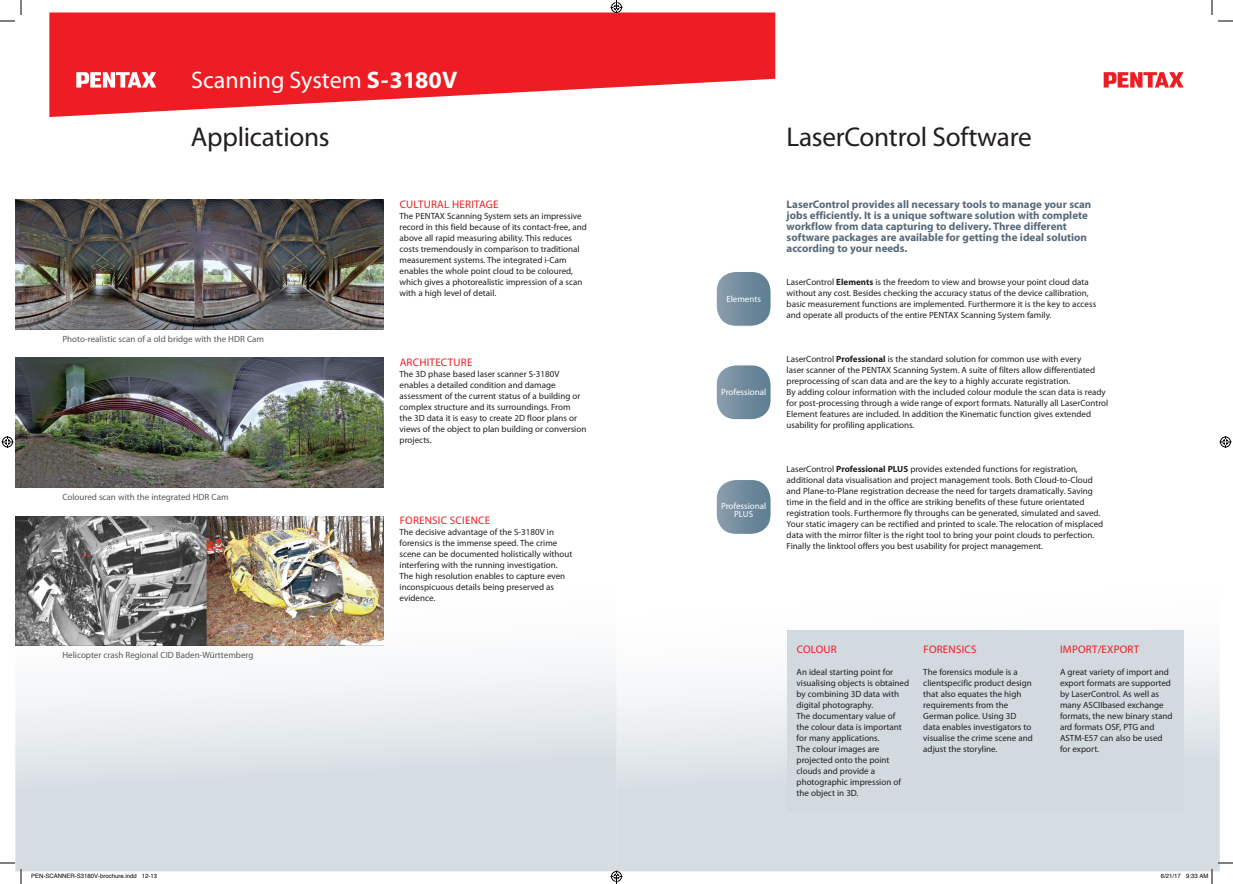
<style>
.page{position:relative;width:1233px;height:884px;background:#fff}
.page>*{position:absolute;margin:0;border:0;box-sizing:border-box;transform-origin:0 0}
.t1{font:27.2px "Myriad Pro";letter-spacing:-.01em;color:#231f20}
.t2{font:24px "Myriad Pro";color:#fff}
.t3{font:700 11px/11px "Myriad Pro";color:#576a7b}
.t4{font:11px "Myriad Pro";letter-spacing:.02em;color:#ee1d23}
.t5{font:9px/11px "Myriad Pro";color:#231f20}
.t6{font:9px "Myriad Pro";color:#57585a}
.t7{font:9px/8px "Myriad Pro";color:#fff;text-align:center}
.t8{font:6px "Helvetica";color:#000}
.s1{font-weight:700}
</style>
<div class="page">
<svg style="left:15px;top:662px;width:601px;height:209px;fill:#dae0e5"></svg>
<img style="left:15px;top:516px;width:369px;height:130px">
<img style="left:15px;top:358px;width:369px;height:129px">
<img style="left:15px;top:200px;width:369px;height:129px">
<svg style="left:616px;top:630px;width:603px;height:241px;fill:#d5dce2"></svg>
<div style="left:786px;top:631px;width:397px;height:181px;background:#d2d9df"></div>
<svg style="left:717px;top:273px;width:52px;height:52px;background:#7c94a5"></svg>
<div style="left:715px;top:271px;width:56px;height:56px;border:1px solid #fff;border-radius:20px"></div>
<svg style="left:717px;top:366px;width:52px;height:52px;background:#7c94a5"></svg>
<div style="left:715px;top:364px;width:56px;height:56px;border:1px solid #fff;border-radius:20px"></div>
<svg style="left:717px;top:481px;width:52px;height:52px;background:#7c94a5"></svg>
<div style="left:715px;top:479px;width:56px;height:56px;border:1px solid #fff;border-radius:20px"></div>
<svg style="left:1103px;top:72px;width:80px;height:16px"></svg>
<svg style="left:49px;top:12px;width:726px;height:105px;fill:#ee1d23"></svg>
<svg style="left:76px;top:72px;width:80px;height:16px"></svg>
<svg style="left:1218px;top:20px;width:15px;height:2px"></svg>
<svg style="left:1218px;top:862px;width:15px;height:2px"></svg>
<svg style="left:0;top:0;width:22px;height:22px"></svg>
<svg style="left:0;top:862px;width:22px;height:22px"></svg>
<svg style="left:1211px;top:0;width:1px;height:15px"></svg>
<svg style="left:2px;top:436px;width:12px;height:12px"></svg>
<svg style="left:1219px;top:436px;width:12px;height:12px"></svg>
<svg style="left:1160px;top:869px;width:52px;height:15px"></svg>
<svg style="left:610px;top:0;width:12px;height:14px"></svg>
<svg style="left:610px;top:870px;width:12px;height:14px"></svg>
<h2 class="t2" style="left:191px;top:65px;width:268px">Scanning System <span class="s1">S-3180V</span></h2>
<h1 class="t1" style="left:191px;top:120px;width:140px">Applications</h1>
<p class="t6" style="left:62px;top:334px;width:203px">Photo-realistic scan of a old bridge with the HDR Cam</p>
<p class="t6" style="left:62px;top:492px;width:168px">Coloured scan with the integrated HDR Cam</p>
<p class="t6" style="left:62px;top:649px;width:192px">Helicopter crash Regional CID Baden-Württemberg</p>
<p class="t4" style="left:400px;top:197px;width:100px">CULTURAL HERITAGE</p>
<p class="t5" style="left:399px;top:210px;width:189px">The PENTAX Scanning System sets an impressive record in this field because of its contact-free, and above all rapid measuring ability. This reduces costs tremendously in comparison to traditional measurement systems. The integrated i-Cam enables the whole point cloud to be coloured, which gives a photorealistic impression of a scan with a high level of detail.</p>
<p class="t4" style="left:400px;top:356px;width:74px">ARCHITECTURE</p>
<p class="t5" style="left:399px;top:368px;width:188px">The 3D phase based laser scanner S-3180V enables a detailed condition and damage assessment of the current status of a building or complex structure and its surroundings. From<br>the 3D data it is easy to create 2D floor plans or views of the object to plan building or conversion projects.</p>
<p class="t4" style="left:400px;top:514px;width:92px">FORENSIC SCIENCE</p>
<p class="t5" style="left:399px;top:527px;width:174px">The decisive advantage of the S-3180V in forensics is the immense speed. The crime scene can be documented holistically without interfering with the running investigation.<br>The high resolution enables to capture even inconspicuous details being preserved as evidence.</p>
<h1 class="t1" style="left:786px;top:120px;width:247px">LaserControl Software</h1>
<p class="t7" style="left:726px;top:294px;width:36px">Elements</p>
<p class="t7" style="left:721px;top:388px;width:47px">Professional</p>
<p class="t7" style="left:721px;top:502px;width:47px">Professional<br>PLUS</p>
<p class="t3" style="left:786px;top:198px;width:306px">LaserControl provides all necessary tools to manage your scan jobs efficiently. It is a unique software solution with complete workflow from data capturing to delivery. Three different software packages are available for getting the ideal solution according to your needs.</p>
<p class="t5" style="left:786px;top:276px;width:311px">LaserControl <span class="s1">Elements</span> is the freedom to view and browse your point cloud data without any cost. Besides checking the accuracy status of the device callibration, basic measurement functions are implemented. Furthermore it is the key to access and operate all products of the entire PENTAX Scanning System family.</p>
<p class="t5" style="left:786px;top:353px;width:323px">LaserControl <span class="s1">Professional</span> is the standard solution for common use with every<br>laser scanner of the PENTAX Scanning System. A suite of filters allow differentiated preprocessing of scan data and are the key to a highly accurate registration.<br>By adding colour information with the included colour module the scan data is ready for post-processing through a wide range of export formats. Naturally all LaserControl Element features are included. In addition the Kinematic function gives extended usability for profiling applications.</p>
<p class="t5" style="left:786px;top:463px;width:318px">LaserControl <span class="s1">Professional PLUS</span> provides extended functions for registration, additional data visualisation and project management tools. Both Cloud-to-Cloud and Plane-to-Plane registration decrease the need for targets dramatically. Saving time in the field and in the office are striking benefits of these future orientated registration tools. Furthermore fly throughs can be generated, simulated and saved.<br>Your static imagery can be rectified and printed to scale. The relocation of misplaced data with the mirror filter is the right tool to bring your point clouds to perfection.<br>Finally the linktool offers you best usability for project management.</p>
<p class="t4" style="left:796px;top:642px;width:42px">COLOUR</p>
<p class="t5" style="left:796px;top:666px;width:114px">An ideal starting point for visualising objects is obtained by combining 3D data with digital photography.<br>The documentary value of the colour data is important for many applications.<br>The colour images are projected onto the point clouds and provide a photographic impression of the object in 3D.</p>
<p class="t4" style="left:923px;top:642px;width:55px">FORENSICS</p>
<p class="t5" style="left:923px;top:666px;width:111px">The forensics module is a clientspecific product design that also equates the high requirements from the<br>German police. Using 3D data enables investigators to visualise the crime scene and adjust the storyline.</p>
<p class="t4" style="left:1060px;top:642px;width:81px">IMPORT/EXPORT</p>
<p class="t5" style="left:1060px;top:666px;width:114px">A great variety of import and export formats are supported by LaserControl. As well as many ASCIIbased exchange formats, the new binary stand ard formats OSF, PTG and<br>ASTM-E57 can also be used for export.</p>
<p class="t8" style="left:31px;top:871px;width:128px">PEN-SCANNER-S3180V-brochure.indd 12-13</p>
<p class="t8" style="left:1161px;top:871px;width:49px">6/21/17 9:33 AM</p>
</div>
